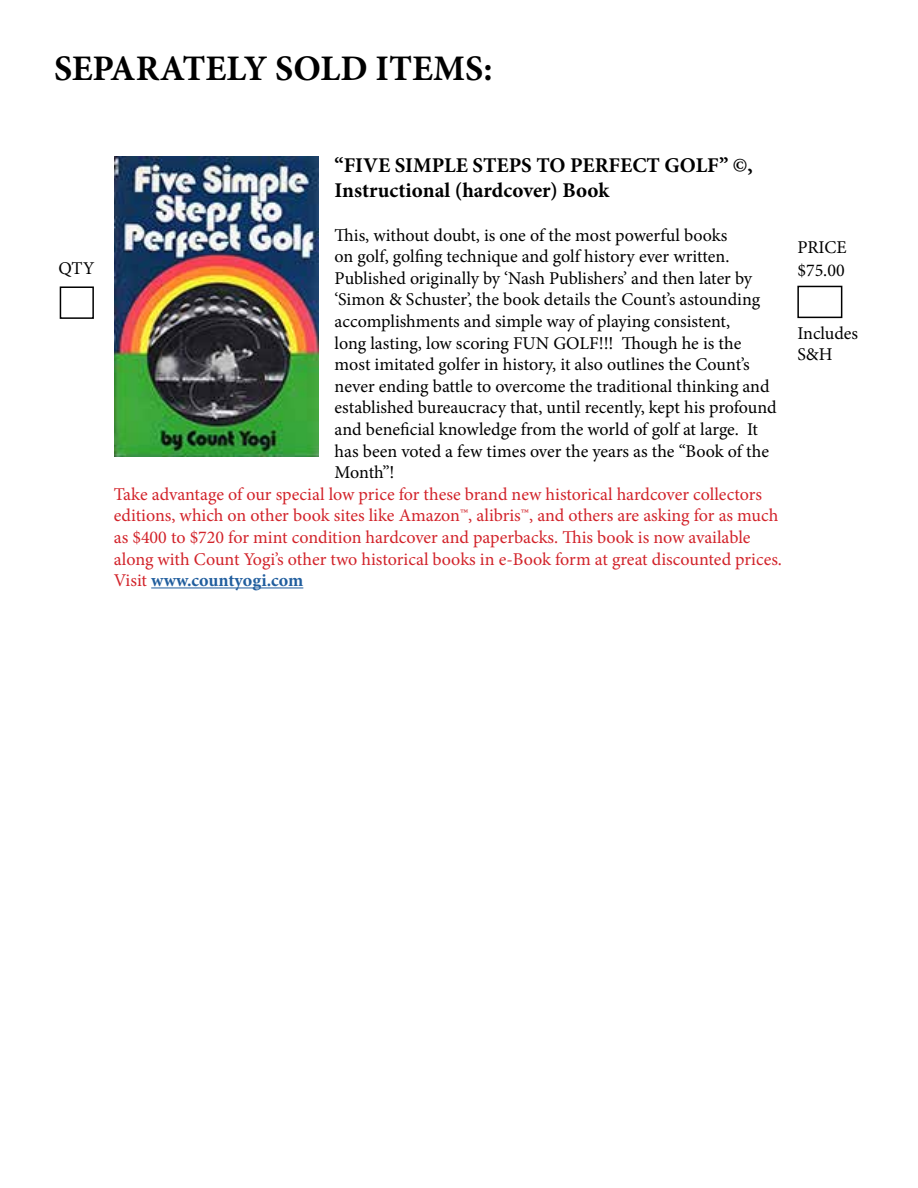
<style>
.page{position:relative;width:918px;height:1188px;background:#fff}
.page>*{position:absolute;margin:0;border:0;box-sizing:border-box;transform-origin:0 0}
.t1{font:700 36px "Minion Pro";color:#000}
.t2{font:700 21px/25.2px "Minion Pro";color:#000}
.t3{font:18px/21.6px "Minion Pro";letter-spacing:-.005em;color:#000}
.t4{font:18px/21.6px "Minion Pro";color:#d2232a}
.s1{font-weight:700;color:#215e9e}
</style>
<div class="page">
<div style="left:60px;top:286px;width:34px;height:33px;border:2px solid #000"></div>
<div style="left:797px;top:286px;width:45px;height:32px;border:2px solid #000"></div>
<hr style="left:151px;top:588px;width:152px;height:1px;background:#215e9e">
<img style="left:114px;top:157px;width:204px;height:300px">
<h1 class="t1" style="left:54px;top:43px;width:440px">SEPARATELY SOLD ITEMS:</h1>
<p class="t3" style="left:58px;top:257px;width:38px">QTY</p>
<p class="t2" style="left:335px;top:153px;width:420px">“FIVE SIMPLE STEPS TO PERFECT GOLF” ©,<br>Instructional (hardcover) Book</p>
<p class="t3" style="left:335px;top:224px;width:444px">This, without doubt, is one of the most powerful books<br>on golf, golfing technique and golf history ever written.<br>Published originally by ‘Nash Publishers’ and then later by ‘Simon &amp; Schuster’, the book details the Count’s astounding accomplishments and simple way of playing consistent,<br>long lasting, low scoring FUN GOLF!!! Though he is the most imitated golfer in history, it also outlines the Count’s never ending battle to overcome the traditional thinking and established bureaucracy that, until recently, kept his profound and beneficial knowledge from the world of golf at large. It has been voted a few times over the years as the “Book of the Month”!</p>
<p class="t4" style="left:114px;top:483px;width:670px">Take advantage of our special low price for these brand new historical hardcover collectors editions, which on other book sites like Amazon™, alibris™, and others are asking for as much as $400 to $720 for mint condition hardcover and paperbacks. This book is now available along with Count Yogi’s other two historical books in e-Book form at great discounted prices.<br>Visit <span class="s1">www.countyogi.com</span></p>
<p class="t3" style="left:797px;top:236px;width:51px">PRICE</p>
<p class="t3" style="left:797px;top:260px;width:49px">$75.00</p>
<p class="t3" style="left:797px;top:322px;width:62px">Includes<br>S&amp;H</p>
</div>
